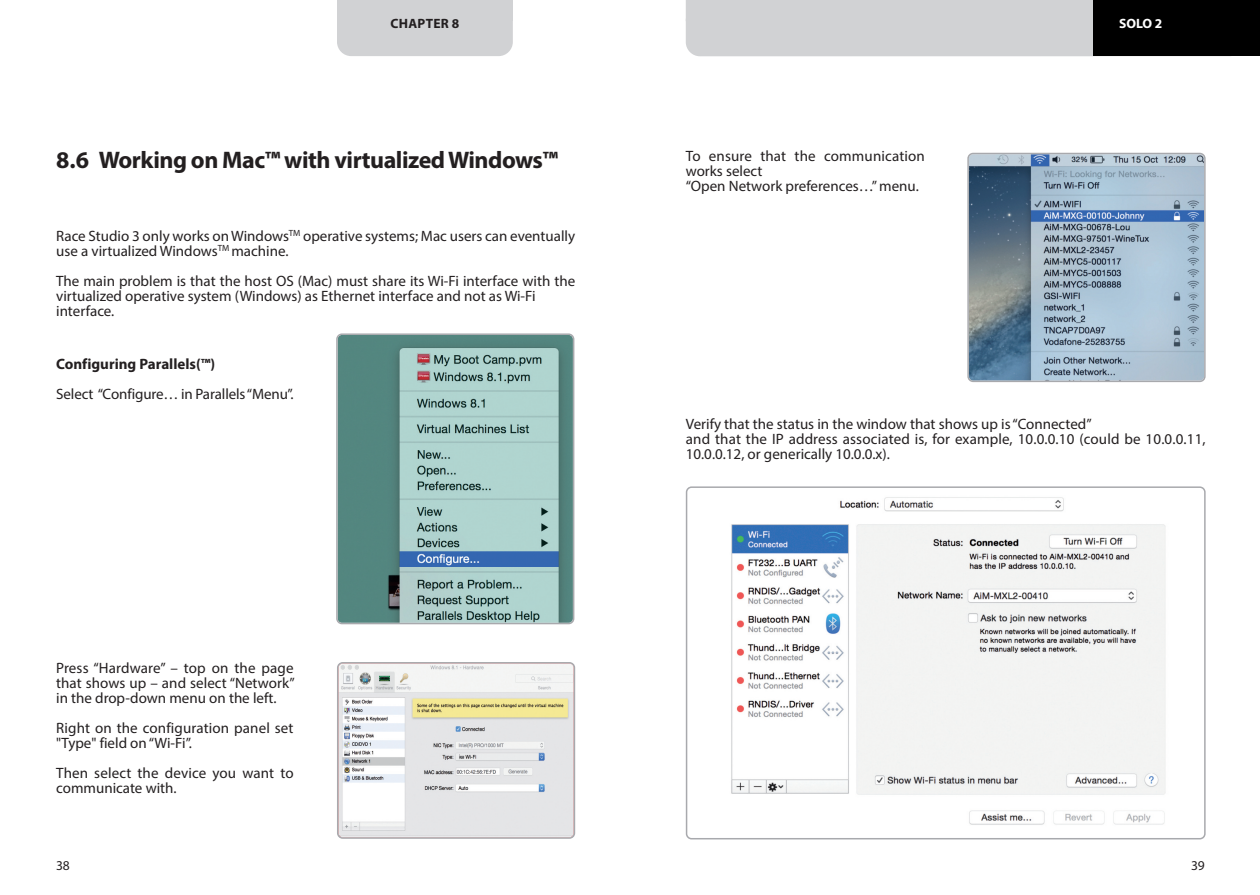
<style>
.page{position:relative;width:1260px;height:895px;background:#fff}
.page>*{position:absolute;margin:0;border:0;box-sizing:border-box;transform-origin:0 0}
.t1{font:700 24px "Myriad Pro";letter-spacing:-.02em;color:#231f20}
.t2{font:15px/15px "Myriad Pro";color:#231f20}
.t3{font:700 15px "Myriad Pro";color:#231f20}
.t4{font:700 13.5px "Myriad Pro";letter-spacing:.02em;color:#231f20}
.t5{font:700 13.5px "Myriad Pro";color:#fff}
.t6{font:13.5px "Myriad Pro";color:#231f20}
</style>
<div class="page">
<div style="left:337px;top:0;width:176px;height:21px;background:#d1d2d4"></div>
<div style="left:337px;top:6px;width:176px;height:50px;background:#d1d2d4;border-radius:14px"></div>
<div style="left:685px;top:0;width:558px;height:21px;background:#d1d2d4"></div>
<div style="left:685px;top:6px;width:558px;height:50px;background:#d1d2d4;border-radius:14px"></div>
<div style="left:1093px;top:0;width:166px;height:56px;background:#000"></div>
<svg style="left:336px;top:333px;width:238px;height:291px;background:#8db0af"></svg>
<svg style="left:337px;top:662px;width:238px;height:177px"></svg>
<svg style="left:967px;top:153px;width:238px;height:229px;background:#8da3b6"></svg>
<svg style="left:685px;top:486px;width:520px;height:353px"></svg>
<p class="t4" style="left:390px;top:18px;width:70px">CHAPTER 8</p>
<h1 class="t1" style="left:56px;top:151px;width:503px">8.6 Working on Mac™ with virtualizedWindows™</h1>
<p class="t2" style="left:56px;top:229px;width:520px">Race Studio 3 only works on Windows<sup>TM</sup> operative systems; Mac users can eventually use a virtualized Windows<sup>TM</sup> machine.</p>
<p class="t2" style="left:56px;top:274px;width:520px">The main problem is that the host OS (Mac) must share its Wi-Fi interface with the virtualized operative system (Windows) as Ethernet interface and not as Wi-Fi interface.</p>
<p class="t3" style="left:56px;top:358px;width:161px">Configuring Parallels(™)</p>
<p class="t2" style="left:56px;top:387px;width:239px">Select “Configure… in Parallels“Menu”.</p>
<p class="t2" style="left:56px;top:662px;width:240px;text-align:justify">Press “Hardware” – top on the page that shows up – and select “Network” in the drop-down menu on the left.</p>
<p class="t2" style="left:56px;top:722px;width:239px">Right on the configuration panel set "Type" field on“Wi-Fi”.</p>
<p class="t2" style="left:56px;top:767px;width:239px">Then select the device you want to communicate with.</p>
<p class="t2" style="left:685px;top:150px;width:240px">To ensure that the communication works select<br>“Open Network preferences…”menu.</p>
<p class="t5" style="left:1119px;top:18px;width:45px">SOLO 2</p>
<p class="t2" style="left:685px;top:418px;width:521px">Verify that the status in the window that shows up is“Connected”<br>and that the IP address associated is, for example, 10.0.0.10 (could be 10.0.0.11,<br>10.0.0.12, or generically 10.0.0.x).</p>
<p class="t6" style="left:56px;top:860px;width:15px">38</p>
<p class="t6" style="left:1191px;top:860px;width:15px">39</p>
</div>
